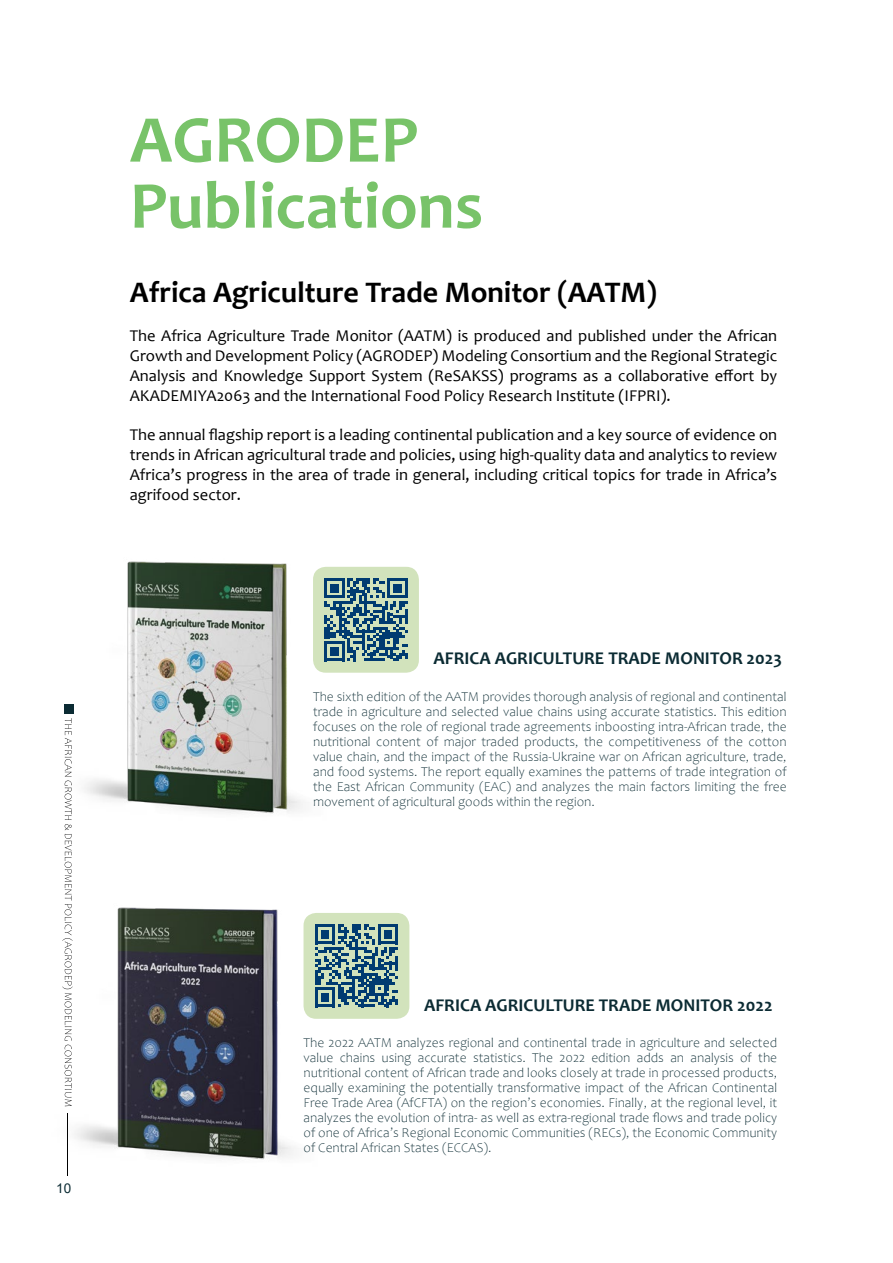
<style>
.page{position:relative;width:893px;height:1263px;background:#fff}
.page>*{position:absolute;margin:0;border:0;box-sizing:border-box;transform-origin:0 0}
.t1{font:700 67.5px/66px "Candara";color:#78c369}
.t2{font:700 30px "Candara";color:#000}
.t3{font:700 18px "Candara";color:#0b2b33}
.t4{font:16.5px/19.8px "Candara";color:#000;text-align:justify}
.t5{font:300 13.5px/15px "Candara";color:#0b2b33;text-align:justify}
.t6{font:13.5px "Arial";color:#0b2b33}
</style>
<div class="page">
<svg style="left:64px;top:838px;width:8px;height:59px"></svg>
<img style="left:62px;top:897px;width:251px;height:279px">
<img style="left:64px;top:561px;width:322px;height:277px">
<div style="left:304px;top:913px;width:105px;height:106px;background:#d2e3bc;border-radius:13px"></div>
<svg style="left:315px;top:924px;width:83px;height:83px"></svg>
<div style="left:313px;top:567px;width:106px;height:106px;background:#d2e3bc;border-radius:13px"></div>
<svg style="left:324px;top:578px;width:83px;height:83px"></svg>
<h1 class="t1" style="left:130px;top:106px;width:355px">AGRODEP<br>Publications</h1>
<h2 class="t2" style="left:130px;top:273px;width:529px">Africa Agriculture Trade Monitor (AATM)</h2>
<p class="t4" style="left:130px;top:326px;width:649px">The Africa Agriculture Trade Monitor (AATM) is produced and published under the African Growth and Development Policy (AGRODEP) Modeling Consortium and the Regional Strategic Analysis and Knowledge Support System (ReSAKSS) programs as a collaborative effort by AKADEMIYA2063 and the International Food Policy Research Institute (IFPRI).</p>
<p class="t4" style="left:130px;top:425px;width:649px">The annual flagship report is a leading continental publication and a key source of evidence on trends in African agricultural trade and policies, using high-quality data and analytics to review Africa’s progress in the area of trade in general, including critical topics for trade in Africa’s agrifood sector.</p>
<h3 class="t3" style="left:434px;top:647px;width:350px">AFRICA AGRICULTURE TRADE MONITOR 2023</h3>
<p class="t5" style="left:313px;top:689px;width:475px">The sixth edition of the AATM provides thorough analysis of regional and continental trade in agriculture and selected value chains using accurate statistics. This edition focuses on the role of regional trade agreements inboosting intra-African trade, the nutritional content of major traded products, the competitiveness of the cotton value chain, and the impact of the Russia-Ukraine war on African agriculture, trade, and food systems. The report equally examines the patterns of trade integration of the East African Community (EAC) and analyzes the main factors limiting the free movement of agricultural goods within the region.</p>
<p class="t6" style="left:56px;top:1179px;width:17px">10</p>
<h3 class="t3" style="left:424px;top:993px;width:350px">AFRICA AGRICULTURE TRADE MONITOR 2022</h3>
<p class="t5" style="left:304px;top:1035px;width:475px">The 2022 AATM analyzes regional and continental trade in agriculture and selected value chains using accurate statistics. The 2022 edition adds an analysis of the nutritional content of African trade and looks closely at trade in processed products, equally examining the potentially transformative impact of the African Continental Free Trade Area (AfCFTA) on the region’s economies. Finally, at the regional level, it analyzes the evolution of intra- as well as extra-regional trade flows and trade policy of one of Africa’s Regional Economic Communities (RECs), the Economic Community of Central African States (ECCAS).</p>
</div>
